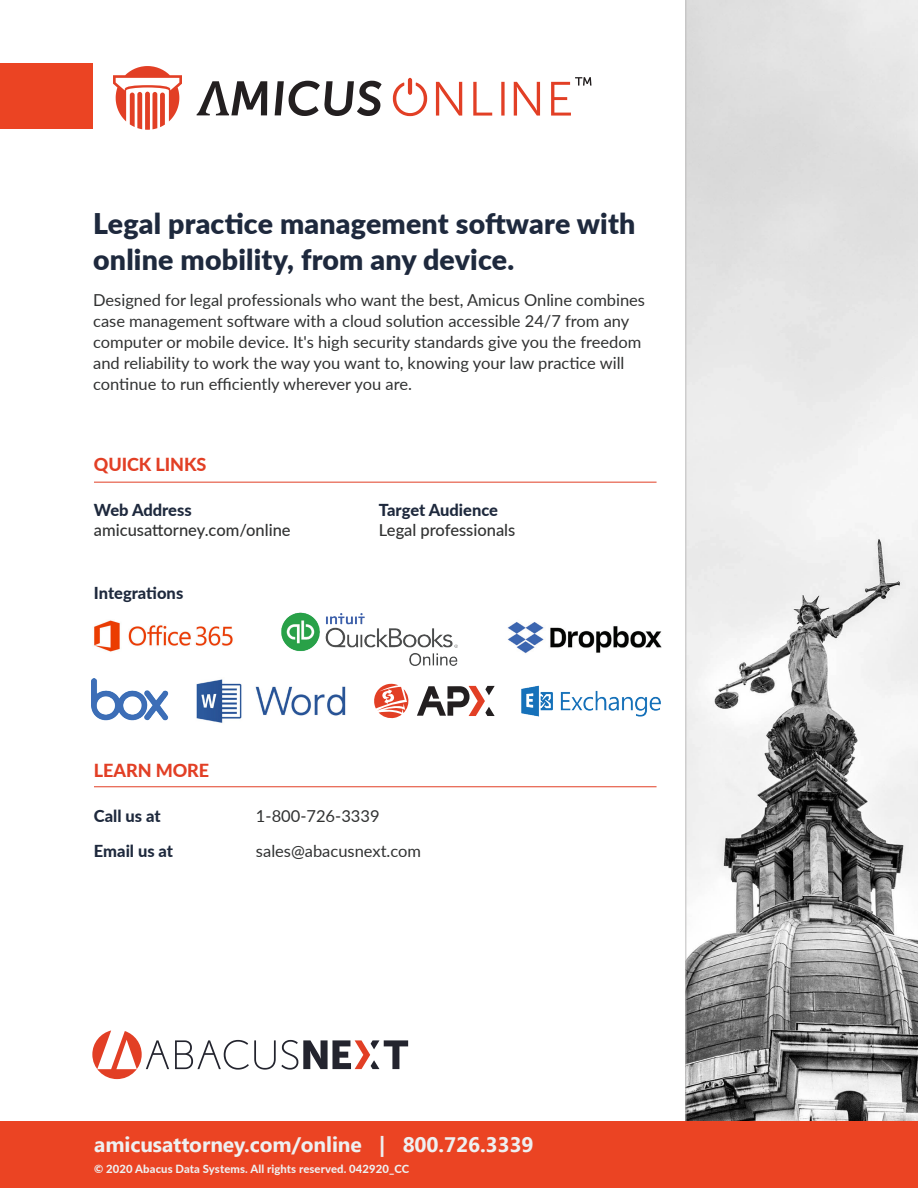
<style>
.page{position:relative;width:918px;height:1188px;background:#fff}
.page>*{position:absolute;margin:0;border:0;box-sizing:border-box;transform-origin:0 0}
.t1{font:900 28.5px/36px "Lato";letter-spacing:.005em;color:#1e293d}
.t2{font:700 21px "Segoe UI";letter-spacing:-.005em;color:#eef0f1}
.t3{font:800 18px "Lato";letter-spacing:-.005em;color:#e23f25}
.t4{font:16.5px/21px "Lato";color:#313232}
.t5{font:800 16.5px "Lato";color:#1e293d}
.t6{font:500 16.5px "Lato";color:#313232}
.t7{font:800 11.25px "Lato";letter-spacing:.01em;color:#eef0f1}
</style>
<div class="page">
<img style="left:685px;top:0;width:233px;height:1122px">
<hr style="left:94px;top:482px;width:563px;height:1px;background:#e23f25">
<hr style="left:94px;top:786px;width:563px;height:1px;background:#e23f25">
<div style="left:0;top:63px;width:92px;height:66px;background:#eb4423"></div>
<hr style="left:685px;top:0;width:1px;height:1121px;background:#bfbebe">
<img style="left:94px;top:620px;width:139px;height:32px">
<img style="left:521px;top:685px;width:140px;height:32px">
<img style="left:281px;top:612px;width:177px;height:54px">
<img style="left:196px;top:679px;width:150px;height:44px">
<img style="left:507px;top:622px;width:155px;height:32px">
<img style="left:92px;top:679px;width:77px;height:41px">
<div style="left:0;top:1122px;width:918px;height:66px;background:#eb4423"></div>
<svg style="left:175px;top:1040px;width:233px;height:30px"></svg>
<svg style="left:92px;top:1030px;width:77px;height:49px"></svg>
<svg style="left:113px;top:66px;width:69px;height:64px"></svg>
<svg style="left:197px;top:81px;width:185px;height:35px"></svg>
<svg style="left:393px;top:77px;width:199px;height:39px"></svg>
<svg style="left:374px;top:683px;width:35px;height:36px"></svg>
<svg style="left:417px;top:686px;width:78px;height:30px"></svg>
<h1 class="t1" style="left:93px;top:204px;width:544px">Legal practice management software with online mobility, from any device.</h1>
<p class="t4" style="left:93px;top:288px;width:553px">Designed for legal professionals who want the best, Amicus Online combines case management software with a cloud solution accessible 24/7 from any computer or mobile device. It's high security standards give you the freedom and reliability to work the way you want to, knowing your law practice will continue to run efficiently wherever you are.</p>
<p class="t3" style="left:94px;top:451px;width:114px">QUICK LINKS</p>
<p class="t5" style="left:94px;top:498px;width:99px">Web Address</p>
<p class="t5" style="left:379px;top:498px;width:121px">Target Audience</p>
<p class="t6" style="left:94px;top:518px;width:198px">amicusattorney.com/online</p>
<p class="t6" style="left:379px;top:518px;width:138px">Legal professionals</p>
<p class="t5" style="left:94px;top:580px;width:91px">Integrations</p>
<p class="t3" style="left:94px;top:757px;width:117px">LEARN MORE</p>
<p class="t5" style="left:94px;top:804px;width:68px">Call us at</p>
<p class="t4" style="left:256px;top:805px;width:125px">1-800-726-3339</p>
<p class="t5" style="left:94px;top:839px;width:81px">Email us at</p>
<p class="t4" style="left:256px;top:840px;width:167px">sales@abacusnext.com</p>
<p class="t2" style="left:94px;top:1133px;width:441px">amicusattorney.com/online | 800.726.3339</p>
<p class="t7" style="left:94px;top:1160px;width:317px">© 2020 Abacus Data Systems. All rights reserved. 042920_CC</p>
</div>
